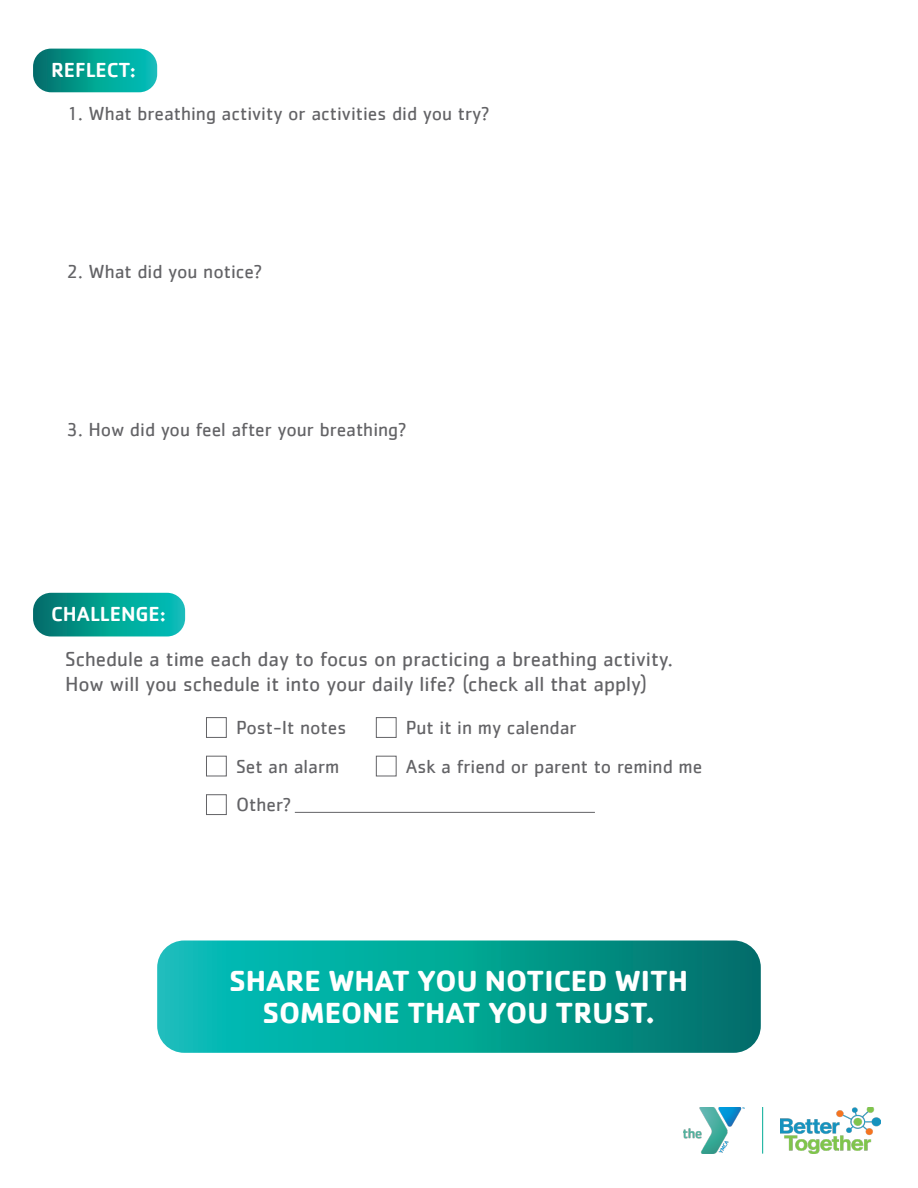
<style>
.page{position:relative;width:918px;height:1188px;background:#fff}
.page>*{position:absolute;margin:0;border:0;box-sizing:border-box;transform-origin:0 0}
.t1{font:700 30px/31.5px "Cachet";color:#fff;text-align:center}
.t2{font:21px/25.2px "Cachet";color:#636366}
.t3{font:500 21px "Cachet";color:#fff}
.t4{font:19.5px "Cachet";color:#636366}
</style>
<div class="page">
<img style="left:781px;top:1107px;width:100px;height:46px">
<img style="left:684px;top:1107px;width:61px;height:47px">
<hr style="left:762px;top:1107px;width:1px;height:47px;background:#00ab95">
<svg style="left:33px;top:593px;width:152px;height:43px;background:#0ba297"></svg>
<svg style="left:33px;top:49px;width:124px;height:43px;background:#0da398"></svg>
<div style="left:206px;top:756px;width:21px;height:20px;border:1px solid #636366"></div>
<div style="left:206px;top:794px;width:21px;height:21px;border:1px solid #636366"></div>
<div style="left:376px;top:756px;width:21px;height:20px;border:1px solid #636366"></div>
<div style="left:206px;top:717px;width:21px;height:21px;border:1px solid #636366"></div>
<div style="left:376px;top:717px;width:21px;height:21px;border:1px solid #636366"></div>
<hr style="left:295px;top:812px;width:300px;height:1px;background:#636366">
<svg style="left:157px;top:940px;width:604px;height:113px;background:#06a095"></svg>
<p class="t3" style="left:51px;top:57px;width:86px">REFLECT:</p>
<p class="t4" style="left:67px;top:102px;width:425px">1. What breathing activity or activities did you try?</p>
<p class="t4" style="left:67px;top:260px;width:198px">2. What did you notice?</p>
<p class="t4" style="left:67px;top:419px;width:342px">3. How did you feel after your breathing?</p>
<p class="t3" style="left:51px;top:601px;width:116px">CHALLENGE:</p>
<p class="t2" style="left:65px;top:646px;width:609px">Schedule a time each day to focus on practicing a breathing activity.<br>How will you schedule it into your daily life? (check all that apply)</p>
<p class="t4" style="left:236px;top:716px;width:112px">Post-It notes</p>
<p class="t4" style="left:406px;top:716px;width:172px">Put it in my calendar</p>
<p class="t4" style="left:236px;top:755px;width:105px">Set an alarm</p>
<p class="t4" style="left:236px;top:794px;width:57px">Other?</p>
<p class="t4" style="left:406px;top:755px;width:298px">Ask a friend or parent to remind me</p>
<p class="t1" style="left:229px;top:964px;width:461px">SHARE WHAT YOU NOTICED WITH<br>SOMEONE THAT YOU TRUST.</p>
</div>
